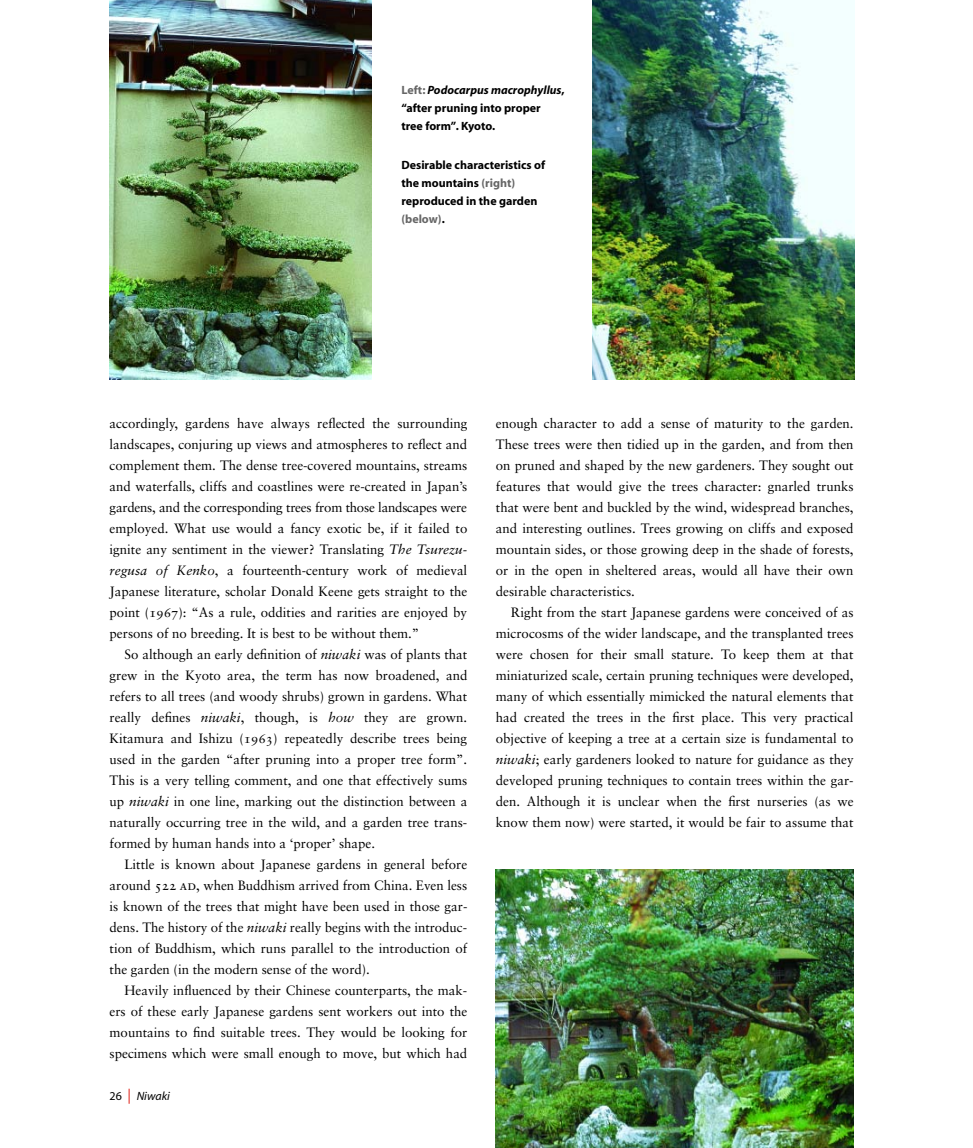
<style>
.page{position:relative;width:973px;height:1148px;background:#fff}
.page>*{position:absolute;margin:0;border:0;box-sizing:border-box;transform-origin:0 0}
.t1{font:13.5px "Sabon";color:#000}
.t2{font:700 12px/18px "Myriad";color:#000}
.t3{font:italic 12px "Myriad";color:#000}
.s1{color:#666}
.s2{font-style:italic}
.s3{font-family:"Sabon Roman SC"}
.s4{font-style:normal}
.s5{font-style:normal;font-size:15px;color:#e12a20}
</style>
<div class="page">
<img style="left:109px;top:0;width:746px;height:1147px">
<p class="t2" style="left:401px;top:82px;width:165px"><span class="s1">Left:</span> <span class="s2">Podocarpus macrophyllus</span>, “after pruning into proper tree form”. Kyoto.</p>
<p class="t2" style="left:401px;top:157px;width:145px">Desirable characteristics of the mountains <span class="s1">(right) </span>reproduced in the garden <span class="s1">(below)</span>.</p>
<p class="t1" style="left:110px;top:417px;width:359px">accordingly, gardens have always reflected the surrounding</p>
<p class="t1" style="left:110px;top:438px;width:359px">landscapes, conjuring up views and atmospheres to reflect and</p>
<p class="t1" style="left:110px;top:459px;width:359px">complement them. The dense tree-covered mountains, streams</p>
<p class="t1" style="left:110px;top:480px;width:359px">and waterfalls, cliffs and coastlines were re-created in Japan’s</p>
<p class="t1" style="left:110px;top:501px;width:359px">gardens, and the corresponding trees from those landscapes were</p>
<p class="t1" style="left:110px;top:522px;width:359px">employed. What use would a fancy exotic be, if it failed to</p>
<p class="t1" style="left:110px;top:543px;width:359px">ignite any sentiment in the viewer? Translating <span class="s2">The Tsurezu-</span></p>
<p class="t1" style="left:110px;top:564px;width:359px"><span class="s2">regusa of Kenko</span>, a fourteenth-century work of medieval</p>
<p class="t1" style="left:110px;top:585px;width:359px">Japanese literature, scholar Donald Keene gets straight to the</p>
<p class="t1" style="left:110px;top:606px;width:359px">point (<span class="s3">1967</span>): “As a rule, oddities and rarities are enjoyed by</p>
<p class="t1" style="left:110px;top:627px;width:311px">persons of no breeding. It is best to be without them.”</p>
<p class="t1" style="left:124px;top:648px;width:344px">So although an early definition of <span class="s2">niwaki</span> was of plants that</p>
<p class="t1" style="left:110px;top:669px;width:359px">grew in the Kyoto area, the term has now broadened, and</p>
<p class="t1" style="left:110px;top:690px;width:359px">refers to all trees (and woody shrubs) grown in gardens. What</p>
<p class="t1" style="left:110px;top:711px;width:359px">really defines <span class="s2">niwaki</span>, though, is <span class="s2">how</span> they are grown.</p>
<p class="t1" style="left:110px;top:732px;width:359px">Kitamura and Ishizu (<span class="s3">1963</span>) repeatedly describe trees being</p>
<p class="t1" style="left:110px;top:753px;width:359px">used in the garden “after pruning into a proper tree form”.</p>
<p class="t1" style="left:110px;top:774px;width:359px">This is a very telling comment, and one that effectively sums</p>
<p class="t1" style="left:110px;top:795px;width:359px">up <span class="s2">niwaki</span> in one line, marking out the distinction between a</p>
<p class="t1" style="left:110px;top:816px;width:359px">naturally occurring tree in the wild, and a garden tree trans-</p>
<p class="t1" style="left:110px;top:837px;width:267px">formed by human hands into a ‘proper’ shape.</p>
<p class="t1" style="left:124px;top:858px;width:344px">Little is known about Japanese gardens in general before</p>
<p class="t1" style="left:110px;top:879px;width:359px">around <span class="s3">522 ad</span>, when Buddhism arrived from China. Even less</p>
<p class="t1" style="left:110px;top:900px;width:359px">is known of the trees that might have been used in those gar-</p>
<p class="t1" style="left:110px;top:921px;width:359px">dens. The history of the <span class="s2">niwaki</span> really begins with the introduc-</p>
<p class="t1" style="left:110px;top:942px;width:359px">tion of Buddhism, which runs parallel to the introduction of</p>
<p class="t1" style="left:110px;top:963px;width:262px">the garden (in the modern sense of the word).</p>
<p class="t1" style="left:124px;top:984px;width:344px">Heavily influenced by their Chinese counterparts, the mak-</p>
<p class="t1" style="left:110px;top:1005px;width:359px">ers of these early Japanese gardens sent workers out into the</p>
<p class="t1" style="left:110px;top:1026px;width:359px">mountains to find suitable trees. They would be looking for</p>
<p class="t1" style="left:110px;top:1047px;width:359px">specimens which were small enough to move, but which had</p>
<p class="t3" style="left:110px;top:1091px;width:62px"><span class="s4">26</span> <span class="s5">|</span> Niwaki</p>
<p class="t1" style="left:496px;top:417px;width:359px">enough character to add a sense of maturity to the garden.</p>
<p class="t1" style="left:496px;top:438px;width:359px">These trees were then tidied up in the garden, and from then</p>
<p class="t1" style="left:496px;top:459px;width:359px">on pruned and shaped by the new gardeners. They sought out</p>
<p class="t1" style="left:496px;top:480px;width:359px">features that would give the trees character: gnarled trunks</p>
<p class="t1" style="left:496px;top:501px;width:359px">that were bent and buckled by the wind, widespread branches,</p>
<p class="t1" style="left:496px;top:522px;width:359px">and interesting outlines. Trees growing on cliffs and exposed</p>
<p class="t1" style="left:496px;top:543px;width:359px">mountain sides, or those growing deep in the shade of forests,</p>
<p class="t1" style="left:496px;top:564px;width:359px">or in the open in sheltered areas, would all have their own</p>
<p class="t1" style="left:496px;top:585px;width:140px">desirable characteristics.</p>
<p class="t1" style="left:511px;top:606px;width:344px">Right from the start Japanese gardens were conceived of as</p>
<p class="t1" style="left:496px;top:627px;width:359px">microcosms of the wider landscape, and the transplanted trees</p>
<p class="t1" style="left:496px;top:648px;width:359px">were chosen for their small stature. To keep them at that</p>
<p class="t1" style="left:496px;top:669px;width:359px">miniaturized scale, certain pruning techniques were developed,</p>
<p class="t1" style="left:496px;top:690px;width:359px">many of which essentially mimicked the natural elements that</p>
<p class="t1" style="left:496px;top:711px;width:359px">had created the trees in the first place. This very practical</p>
<p class="t1" style="left:496px;top:732px;width:359px">objective of keeping a tree at a certain size is fundamental to</p>
<p class="t1" style="left:496px;top:753px;width:359px"><span class="s2">niwaki</span>; early gardeners looked to nature for guidance as they</p>
<p class="t1" style="left:496px;top:774px;width:359px">developed pruning techniques to contain trees within the gar-</p>
<p class="t1" style="left:496px;top:795px;width:359px">den. Although it is unclear when the first nurseries (as we</p>
<p class="t1" style="left:496px;top:816px;width:359px">know them now) were started, it would be fair to assume that</p>
</div>
